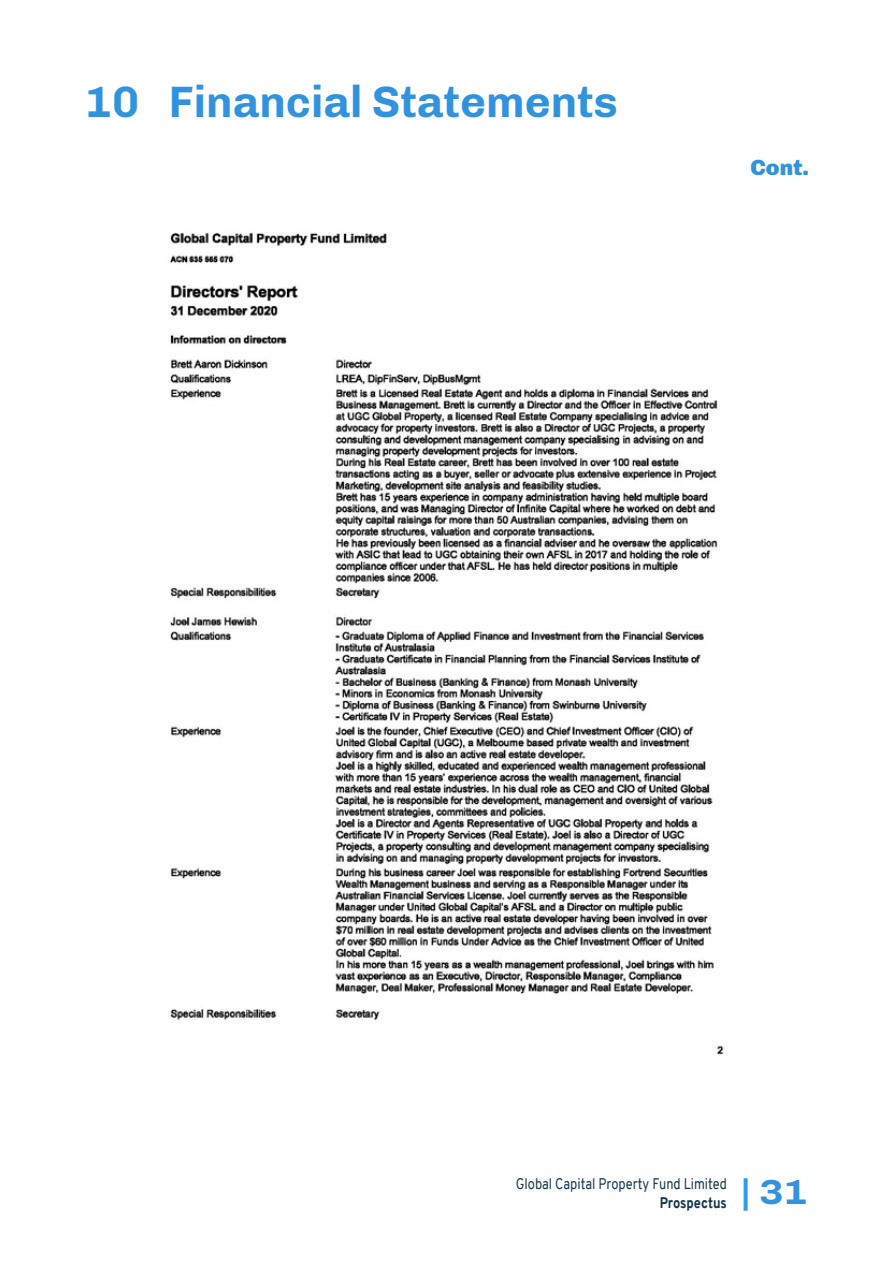
<style>
.page{position:relative;width:893px;height:1263px;background:#fff}
.page>*{position:absolute;margin:0;border:0;box-sizing:border-box;transform-origin:0 0}
.t1{font:700 45px "Chivo";color:#3193de}
.t2{font:700 35.7px "Chivo";color:#3193de;scale:1.11 1}
.t3{font:900 22.5px "Chivo";color:#3193de}
.t4{font:15px "Overpass";color:#123651;scale:.85 1}
.t5{font:800 15px "Overpass";color:#123651;scale:.85 1}
.s1{color:#339aea}
</style>
<div class="page">
<img style="left:169px;top:232px;width:555px;height:823px">
<h1 class="t1" style="left:85px;top:75px;width:534px">10 Financial Statements</h1>
<h3 class="t3" style="left:750px;top:154px;width:60px">Cont.</h3>
<p class="t4" style="left:516px;top:1177px;width:250px">Global Capital Property Fund Limited</p>
<p class="t5" style="left:660px;top:1196px;width:81px">Prospectus</p>
<h2 class="t2" style="left:741px;top:1170px;width:62px"><span class="s1">|</span> 31</h2>
</div>
